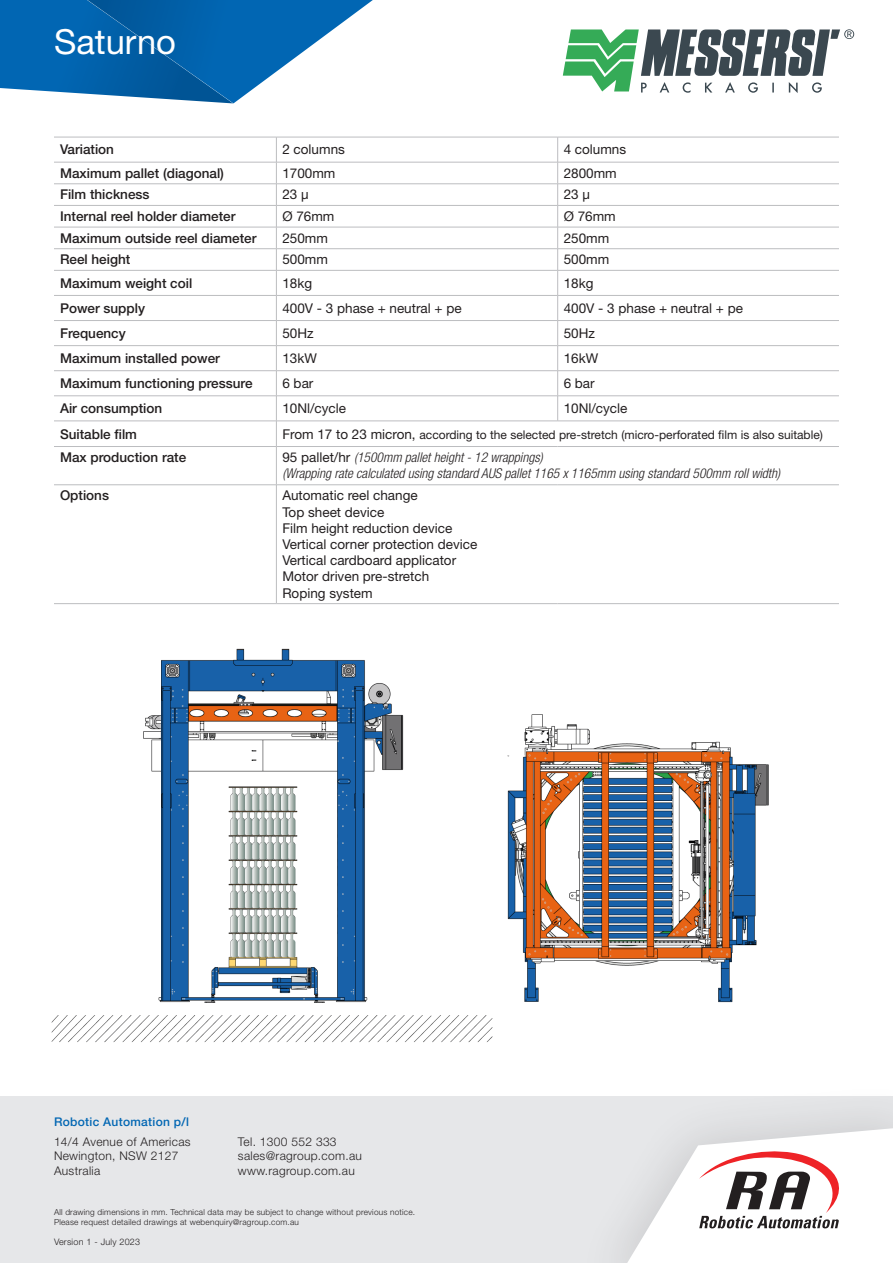
<style>
.page{position:relative;width:893px;height:1263px;background:#fff}
.page>*{position:absolute;margin:0;border:0;box-sizing:border-box;transform-origin:0 0}
.t1{font:34.5px "Helvetica Neue LT Std";color:#fff}
.t2{font:13.5px "Helvetica Neue LT Std";color:#231f20}
.t3{font:500 13.5px "Helvetica Neue LT Std";color:#231f20}
.t4{font:italic 300 condensed 13.5px "Helvetica Neue LT Std";color:#231f20}
.t5{font:300 12px "Helvetica Neue LT Std";letter-spacing:.025em;color:#231f20}
.t6{font:12px "Helvetica Neue LT Std";color:#231f20}
.t7{font:500 12px "Helvetica Neue LT Std";letter-spacing:.025em;color:#0166b3}
.t8{font:300 9px "Helvetica Neue LT Std";letter-spacing:.025em;color:#231f20}
.t9{font:300 8.25px "Helvetica Neue LT Std";letter-spacing:.025em;color:#231f20}
.s1{font-size:13.5px}
.s2{font-weight:400;font-style:normal;font-stretch:normal}
</style>
<div class="page">
<div style="left:0;top:1096px;width:893px;height:167px;background:#e6e7e9"></div>
<div style="left:573px;top:1079px;width:320px;height:184px;background:#231f20;opacity:.15"></div>
<svg style="left:0;top:0;width:373px;height:103px"></svg>
<svg style="left:627px;top:1128px;width:266px;height:135px"></svg>
<svg style="left:563px;top:29px;width:291px;height:64px"></svg>
<img style="left:51px;top:648px;width:442px;height:395px">
<img style="left:471px;top:698px;width:298px;height:323px">
<hr style="left:276px;top:447px;width:1px;height:38px;background:#bcbdc0">
<svg style="left:557px;top:138px;width:1px;height:283px"></svg>
<svg style="left:276px;top:138px;width:1px;height:308px"></svg>
<hr style="left:54px;top:137px;width:222px;height:1px;background:#bcbdc0">
<hr style="left:276px;top:137px;width:282px;height:1px;background:#bcbdc0">
<hr style="left:558px;top:137px;width:281px;height:1px;background:#bcbdc0">
<hr style="left:54px;top:162px;width:222px;height:1px;background:#bcbdc0">
<hr style="left:276px;top:162px;width:282px;height:1px;background:#bcbdc0">
<hr style="left:558px;top:162px;width:281px;height:1px;background:#bcbdc0">
<hr style="left:54px;top:184px;width:222px;height:1px;background:#bcbdc0">
<hr style="left:276px;top:184px;width:282px;height:1px;background:#bcbdc0">
<hr style="left:558px;top:184px;width:281px;height:1px;background:#bcbdc0">
<hr style="left:54px;top:205px;width:222px;height:1px;background:#bcbdc0">
<hr style="left:276px;top:205px;width:282px;height:1px;background:#bcbdc0">
<hr style="left:558px;top:205px;width:281px;height:1px;background:#bcbdc0">
<hr style="left:54px;top:227px;width:222px;height:1px;background:#bcbdc0">
<hr style="left:276px;top:227px;width:282px;height:1px;background:#bcbdc0">
<hr style="left:558px;top:227px;width:281px;height:1px;background:#bcbdc0">
<hr style="left:54px;top:248px;width:222px;height:1px;background:#bcbdc0">
<hr style="left:276px;top:248px;width:282px;height:1px;background:#bcbdc0">
<hr style="left:558px;top:248px;width:281px;height:1px;background:#bcbdc0">
<hr style="left:54px;top:270px;width:222px;height:1px;background:#bcbdc0">
<hr style="left:276px;top:270px;width:282px;height:1px;background:#bcbdc0">
<hr style="left:558px;top:270px;width:281px;height:1px;background:#bcbdc0">
<hr style="left:54px;top:295px;width:222px;height:1px;background:#bcbdc0">
<hr style="left:276px;top:295px;width:282px;height:1px;background:#bcbdc0">
<hr style="left:558px;top:295px;width:281px;height:1px;background:#bcbdc0">
<hr style="left:54px;top:320px;width:222px;height:1px;background:#bcbdc0">
<hr style="left:276px;top:320px;width:282px;height:1px;background:#bcbdc0">
<hr style="left:558px;top:320px;width:281px;height:1px;background:#bcbdc0">
<hr style="left:54px;top:345px;width:222px;height:1px;background:#bcbdc0">
<hr style="left:276px;top:345px;width:282px;height:1px;background:#bcbdc0">
<hr style="left:558px;top:345px;width:281px;height:1px;background:#bcbdc0">
<hr style="left:54px;top:370px;width:222px;height:1px;background:#bcbdc0">
<hr style="left:276px;top:370px;width:282px;height:1px;background:#bcbdc0">
<hr style="left:558px;top:370px;width:281px;height:1px;background:#bcbdc0">
<hr style="left:54px;top:396px;width:222px;height:1px;background:#bcbdc0">
<hr style="left:276px;top:396px;width:282px;height:1px;background:#bcbdc0">
<hr style="left:558px;top:396px;width:281px;height:1px;background:#bcbdc0">
<hr style="left:54px;top:421px;width:222px;height:1px;background:#bcbdc0">
<hr style="left:276px;top:421px;width:282px;height:1px;background:#bcbdc0">
<hr style="left:558px;top:421px;width:281px;height:1px;background:#bcbdc0">
<hr style="left:54px;top:446px;width:222px;height:1px;background:#bcbdc0">
<hr style="left:276px;top:446px;width:282px;height:1px;background:#bcbdc0">
<hr style="left:558px;top:446px;width:281px;height:1px;background:#bcbdc0">
<hr style="left:54px;top:484px;width:222px;height:1px;background:#bcbdc0">
<hr style="left:276px;top:484px;width:282px;height:1px;background:#bcbdc0">
<hr style="left:558px;top:484px;width:281px;height:1px;background:#bcbdc0">
<hr style="left:276px;top:485px;width:1px;height:118px;background:#bcbdc0">
<hr style="left:54px;top:603px;width:222px;height:1px;background:#bcbdc0">
<hr style="left:276px;top:603px;width:282px;height:1px;background:#bcbdc0">
<hr style="left:558px;top:603px;width:281px;height:1px;background:#bcbdc0">
<p class="t1" style="left:54px;top:21px;width:124px">Saturno</p>
<p class="t3" style="left:60px;top:142px;width:56px">Variation</p>
<p class="t2" style="left:282px;top:142px;width:64px">2 columns</p>
<p class="t2" style="left:564px;top:142px;width:64px">4 columns</p>
<p class="t3" style="left:60px;top:165px;width:166px">Maximum pallet (diagonal)</p>
<p class="t2" style="left:282px;top:165px;width:55px">1700mm</p>
<p class="t2" style="left:564px;top:165px;width:55px">2800mm</p>
<p class="t3" style="left:60px;top:187px;width:91px">Film thickness</p>
<p class="t2" style="left:282px;top:187px;width:28px">23 µ</p>
<p class="t2" style="left:564px;top:187px;width:28px">23 µ</p>
<p class="t3" style="left:60px;top:208px;width:177px">Internal reel holder diameter</p>
<p class="t2" style="left:282px;top:208px;width:54px">Ø 76mm</p>
<p class="t2" style="left:564px;top:208px;width:54px">Ø 76mm</p>
<p class="t3" style="left:60px;top:230px;width:198px">Maximum outside reel diameter</p>
<p class="t2" style="left:282px;top:230px;width:47px">250mm</p>
<p class="t2" style="left:564px;top:230px;width:47px">250mm</p>
<p class="t3" style="left:60px;top:251px;width:72px">Reel height</p>
<p class="t2" style="left:282px;top:251px;width:47px">500mm</p>
<p class="t2" style="left:564px;top:251px;width:47px">500mm</p>
<p class="t3" style="left:60px;top:275px;width:134px">Maximum weight coil</p>
<p class="t2" style="left:282px;top:275px;width:31px">18kg</p>
<p class="t2" style="left:564px;top:275px;width:31px">18kg</p>
<p class="t3" style="left:60px;top:300px;width:87px">Power supply</p>
<p class="t2" style="left:282px;top:300px;width:181px">400V - 3 phase + neutral + pe</p>
<p class="t2" style="left:564px;top:300px;width:181px">400V - 3 phase + neutral + pe</p>
<p class="t3" style="left:60px;top:325px;width:67px">Frequency</p>
<p class="t2" style="left:282px;top:325px;width:33px">50Hz</p>
<p class="t2" style="left:564px;top:325px;width:33px">50Hz</p>
<p class="t3" style="left:60px;top:350px;width:162px">Maximum installed power</p>
<p class="t2" style="left:282px;top:350px;width:36px">13kW</p>
<p class="t2" style="left:564px;top:350px;width:36px">16kW</p>
<p class="t3" style="left:60px;top:375px;width:194px">Maximum functioning pressure</p>
<p class="t2" style="left:282px;top:375px;width:33px">6 bar</p>
<p class="t2" style="left:564px;top:375px;width:33px">6 bar</p>
<p class="t3" style="left:60px;top:400px;width:104px">Air consumption</p>
<p class="t2" style="left:282px;top:400px;width:65px">10Nl/cycle</p>
<p class="t2" style="left:564px;top:400px;width:65px">10Nl/cycle</p>
<p class="t3" style="left:60px;top:426px;width:79px">Suitable film</p>
<p class="t6" style="left:282px;top:427px;width:542px"><span class="s1">From 17 to 23 micron,</span> according to the selected pre-stretch (micro-perforated film is also suitable)</p>
<p class="t3" style="left:60px;top:449px;width:128px">Max production rate</p>
<p class="t4" style="left:282px;top:450px;width:262px"><span class="s2">95 pallet/hr</span> (1500mm pallet height - 12 wrappings)</p>
<p class="t4" style="left:282px;top:466px;width:499px">(Wrapping rate calculated using standard AUS pallet 1165 x 1165mm using standard 500mm roll width)</p>
<p class="t3" style="left:60px;top:488px;width:51px">Options</p>
<p class="t2" style="left:282px;top:488px;width:137px">Automatic reel change</p>
<p class="t2" style="left:282px;top:504px;width:104px">Top sheet device</p>
<p class="t2" style="left:282px;top:520px;width:172px">Film height reduction device</p>
<p class="t2" style="left:282px;top:536px;width:197px">Vertical corner protection device</p>
<p class="t2" style="left:282px;top:552px;width:175px">Vertical cardboard applicator</p>
<p class="t2" style="left:282px;top:569px;width:148px">Motor driven pre-stretch</p>
<p class="t2" style="left:282px;top:585px;width:92px">Roping system</p>
<p class="t7" style="left:54px;top:1114px;width:136px">Robotic Automation p/l</p>
<p class="t5" style="left:54px;top:1134px;width:138px">14/4 Avenue of Americas</p>
<p class="t5" style="left:54px;top:1149px;width:126px">Newington, NSW 2127</p>
<p class="t5" style="left:54px;top:1163px;width:48px">Australia</p>
<p class="t5" style="left:238px;top:1134px;width:100px">Tel. 1300 552 333</p>
<p class="t5" style="left:238px;top:1149px;width:126px">sales@ragroup.com.au</p>
<p class="t5" style="left:238px;top:1163px;width:118px">www.ragroup.com.au</p>
<p class="t9" style="left:54px;top:1207px;width:363px">All drawing dimensions in mm. Technical data may be subject to change without previous notice.</p>
<p class="t9" style="left:54px;top:1217px;width:247px">Please request detailed drawings at webenquiry@ragroup.com.au</p>
<p class="t8" style="left:54px;top:1237px;width:88px">Version 1 - July 2023</p>
</div>
